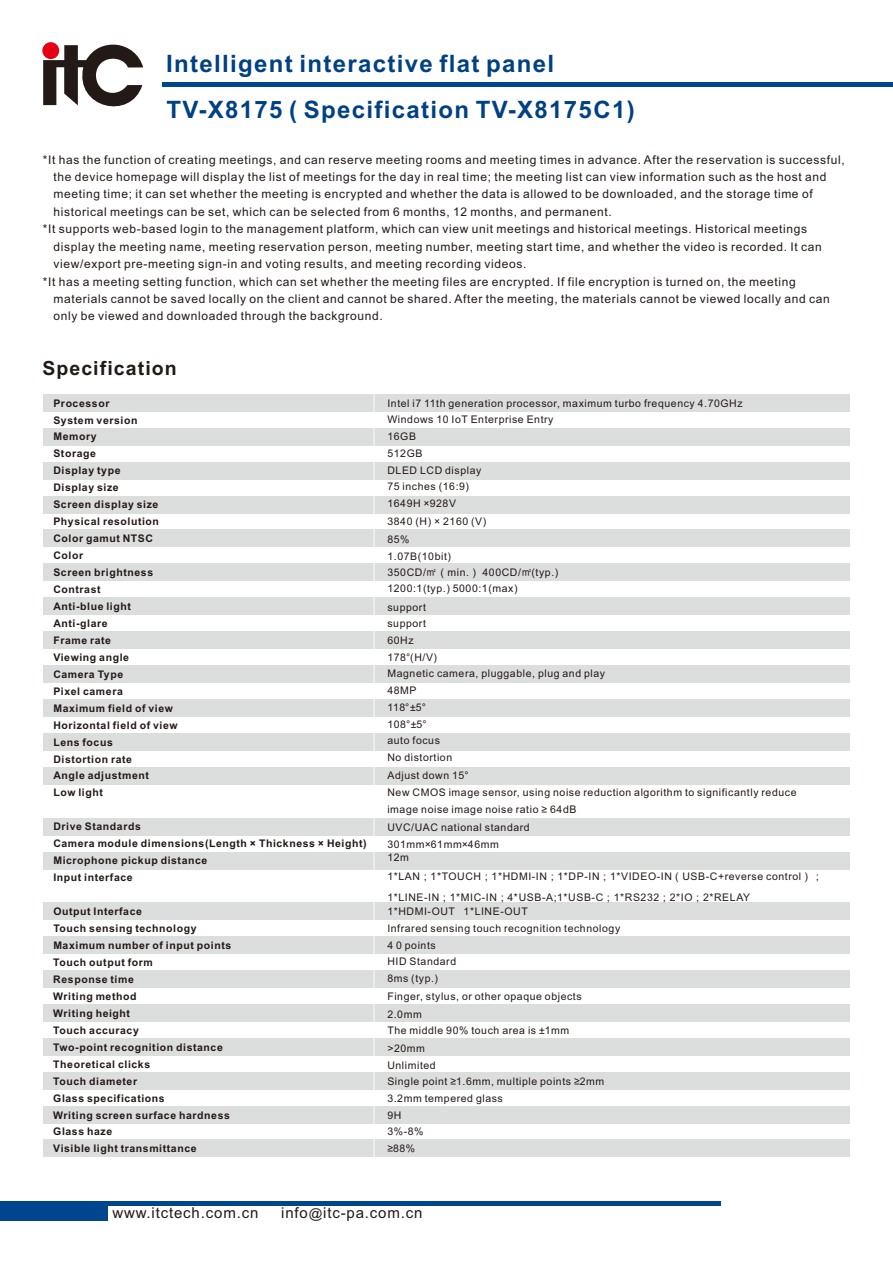
<style>
.page{position:relative;width:893px;height:1263px;background:#fff}
.page>*{position:absolute;margin:0;border:0;box-sizing:border-box;transform-origin:0 0}
.t1{font:700 24px "Arial";letter-spacing:.055em;color:#004184}
.t2{font:700 19.5px "Arial";letter-spacing:.055em;color:#231916}
.t3{font:15px "Arial";letter-spacing:.055em;color:#231916}
.t4{font:12px "Arial";letter-spacing:.055em;color:#231916}
.t5{font:10.5px/16.6px "Arial";letter-spacing:.055em;color:#231916}
.t6{font:700 10.5px/17px "Arial";letter-spacing:.055em;color:#231916}
.s1{font-family:"Arial Unicode MS"}
.s2{font-size:13.5px}
</style>
<div class="page">
<hr style="left:0;top:1202px;width:720px;height:4px;background:#00468e">
<div style="left:0;top:1202px;width:108px;height:18px;background:#00468e"></div>
<hr style="left:163px;top:82px;width:730px;height:4px;background:#00468e">
<svg style="left:43px;top:42px;width:100px;height:65px"></svg>
<div style="left:44px;top:394px;width:806px;height:18px;background:#dcdddd"></div>
<div style="left:44px;top:462px;width:806px;height:17px;background:#dcdddd"></div>
<div style="left:44px;top:496px;width:806px;height:17px;background:#dcdddd"></div>
<div style="left:44px;top:428px;width:806px;height:18px;background:#dcdddd"></div>
<div style="left:44px;top:530px;width:806px;height:17px;background:#dcdddd"></div>
<div style="left:44px;top:563px;width:806px;height:18px;background:#dcdddd"></div>
<div style="left:44px;top:631px;width:806px;height:18px;background:#dcdddd"></div>
<div style="left:44px;top:665px;width:806px;height:18px;background:#dcdddd"></div>
<div style="left:44px;top:733px;width:806px;height:18px;background:#dcdddd"></div>
<div style="left:44px;top:767px;width:806px;height:18px;background:#dcdddd"></div>
<div style="left:44px;top:699px;width:806px;height:18px;background:#dcdddd"></div>
<div style="left:44px;top:597px;width:806px;height:18px;background:#dcdddd"></div>
<div style="left:44px;top:852px;width:806px;height:18px;background:#dcdddd"></div>
<div style="left:44px;top:818px;width:806px;height:17px;background:#dcdddd"></div>
<div style="left:44px;top:902px;width:806px;height:18px;background:#dcdddd"></div>
<div style="left:44px;top:970px;width:806px;height:18px;background:#dcdddd"></div>
<div style="left:44px;top:1004px;width:806px;height:18px;background:#dcdddd"></div>
<div style="left:44px;top:1072px;width:806px;height:18px;background:#dcdddd"></div>
<div style="left:44px;top:1106px;width:806px;height:17px;background:#dcdddd"></div>
<div style="left:44px;top:1139px;width:806px;height:18px;background:#dcdddd"></div>
<div style="left:44px;top:1038px;width:806px;height:18px;background:#dcdddd"></div>
<div style="left:44px;top:936px;width:806px;height:18px;background:#dcdddd"></div>
<hr style="left:373px;top:388px;width:2px;height:774px;background:#fff">
<h1 class="t1" style="left:166px;top:54px;width:390px">Intelligent interactive flat panel</h1>
<h1 class="t1" style="left:166px;top:101px;width:470px">TV-X8175 ( Specification TV-X8175C1)</h1>
<p class="t4" style="left:43px;top:155px;width:803px">*It has the function of creating meetings, and can reserve meeting rooms and meeting times in advance. After the reservation is successful,</p>
<p class="t4" style="left:54px;top:172px;width:775px">the device homepage will display the list of meetings for the day in real time; the meeting list can view information such as the host and</p>
<p class="t4" style="left:54px;top:190px;width:761px">meeting time; it can set whether the meeting is encrypted and whether the data is allowed to be downloaded, and the storage time of</p>
<p class="t4" style="left:54px;top:207px;width:560px">historical meetings can be set, which can be selected from 6 months, 12 months, and permanent.</p>
<p class="t4" style="left:43px;top:225px;width:766px">*It supports web-based login to the management platform, which can view unit meetings and historical meetings. Historical meetings</p>
<p class="t4" style="left:53px;top:242px;width:770px">display the meeting name, meeting reservation person, meeting number, meeting start time, and whether the video is recorded. It can</p>
<p class="t4" style="left:53px;top:259px;width:474px">view/export pre-meeting sign-in and voting results, and meeting recording videos.</p>
<p class="t4" style="left:43px;top:277px;width:755px">*It has a meeting setting function, which can set whether the meeting files are encrypted. If file encryption is turned on, the meeting</p>
<p class="t4" style="left:53px;top:294px;width:778px">materials cannot be saved locally on the client and cannot be shared. After the meeting, the materials cannot be viewed locally and can</p>
<p class="t4" style="left:53px;top:312px;width:331px">only be viewed and downloaded through the background.</p>
<h2 class="t2" style="left:42px;top:361px;width:136px">Specification</h2>
<p class="t6" style="left:53px;top:395px;width:126px">Processor<br>System version<br>Memory<br>Storage<br>Display type<br>Display size<br>Screen display size<br>Physical resolution<br>Color gamut NTSC<br>Color<br>Screen brightness<br>Contrast<br>Anti-blue light<br>Anti-glare<br>Frame rate<br>Viewing angle<br>Camera Type<br>Pixel camera<br>Maximum field of view<br>Horizontal field of view<br>Lens focus<br>Distortion rate<br>Angle adjustment<br>Low light</p>
<p class="t6" style="left:53px;top:819px;width:315px">Drive Standards<br>Camera module dimensions(Length × Thickness × Height)<br>Microphone pickup distance<br>Input interface</p>
<p class="t6" style="left:53px;top:904px;width:179px">Output Interface<br>Touch sensing technology<br>Maximum number of input points<br>Touch output form<br>Response time<br>Writing method<br>Writing height<br>Touch accuracy<br>Two-point recognition distance<br>Theoretical clicks<br>Touch diameter<br>Glass specifications<br>Writing screen surface hardness<br>Glass haze<br>Visible light transmittance</p>
<p class="t5" style="left:387px;top:396px;width:357px">Intel i7 11th generation processor, maximum turbo frequency 4.70GHz<br>Windows 10 IoT Enterprise Entry<br>16GB<br>512GB<br>DLED LCD display<br>75 inches (16:9)<br>1649H ×928V</p>
<p class="t5" style="left:387px;top:513px;width:100px;line-height:18.1px">3840 (H) × 2160 (V)<br>85%</p>
<p class="t5" style="left:387px;top:549px;width:172px;line-height:16.2px">1.07B(10bit)<br>350CD/<span class="s1">㎡（</span>min.<span class="s1">）</span> 400CD/<span class="s1">㎡</span>(typ.)<br>1200:1(typ.) 5000:1(max)</p>
<p class="t5" style="left:387px;top:599px;width:219px">support<br>support<br>60Hz<br>178°(H/V)<br>Magnetic camera, pluggable, plug and play<br>48MP<br>118°±5°<br>108°±5°<br>auto focus<br>No distortion</p>
<p class="t5" style="left:387px;top:768px;width:411px">Adjust down 15°<br>New CMOS image sensor, using noise reduction algorithm to significantly reduce image noise image noise ratio ≥ 64dB</p>
<p class="t5" style="left:387px;top:820px;width:144px">UVC/UAC national standard<br>301mm×61mm×46mm</p>
<p class="t5" style="left:387px;top:849px;width:437px;line-height:19.6px">12m<br>1*LAN<span class="s1">；</span>1*TOUCH<span class="s1">；</span>1*HDMI-IN<span class="s1">；</span>1*DP-IN<span class="s1">；</span>1*VIDEO-IN<span class="s1">（</span>USB-C+reverse control<span class="s1">）；<br></span>1*LINE-IN<span class="s1">；</span>1*MIC-IN<span class="s1">；</span>4*USB-A;1*USB-C<span class="s1">；</span>1*RS232<span class="s1">；</span>2*IO<span class="s1">；</span>2*RELAY</p>
<p class="t5" style="left:387px;top:904px;width:234px">1*HDMI-OUT 1*LINE-OUT<br>Infrared sensing touch recognition technology<br>4 0 points<br>HID Standard<br>8ms (typ.)</p>
<p class="t5" style="left:387px;top:988px;width:196px;line-height:18.1px">Finger, stylus, or other opaque objects<br>2.0mm</p>
<p class="t5" style="left:387px;top:1022px;width:184px;line-height:18.1px">The middle 90% touch area is ±1mm &gt;20mm</p>
<p class="t5" style="left:387px;top:1057px;width:218px">Unlimited<br>Single point ≥1.6mm, multiple points ≥2mm<br>3.2mm tempered glass<br>9H<br>3%-8%<br>≥88%</p>
<p class="t3" style="left:112px;top:1207px;width:147px">www.itctech.com.cn</p>
<p class="t3" style="left:281px;top:1207px;width:143px">info<span class="s2">@</span>itc-pa.com.cn</p>
</div>
